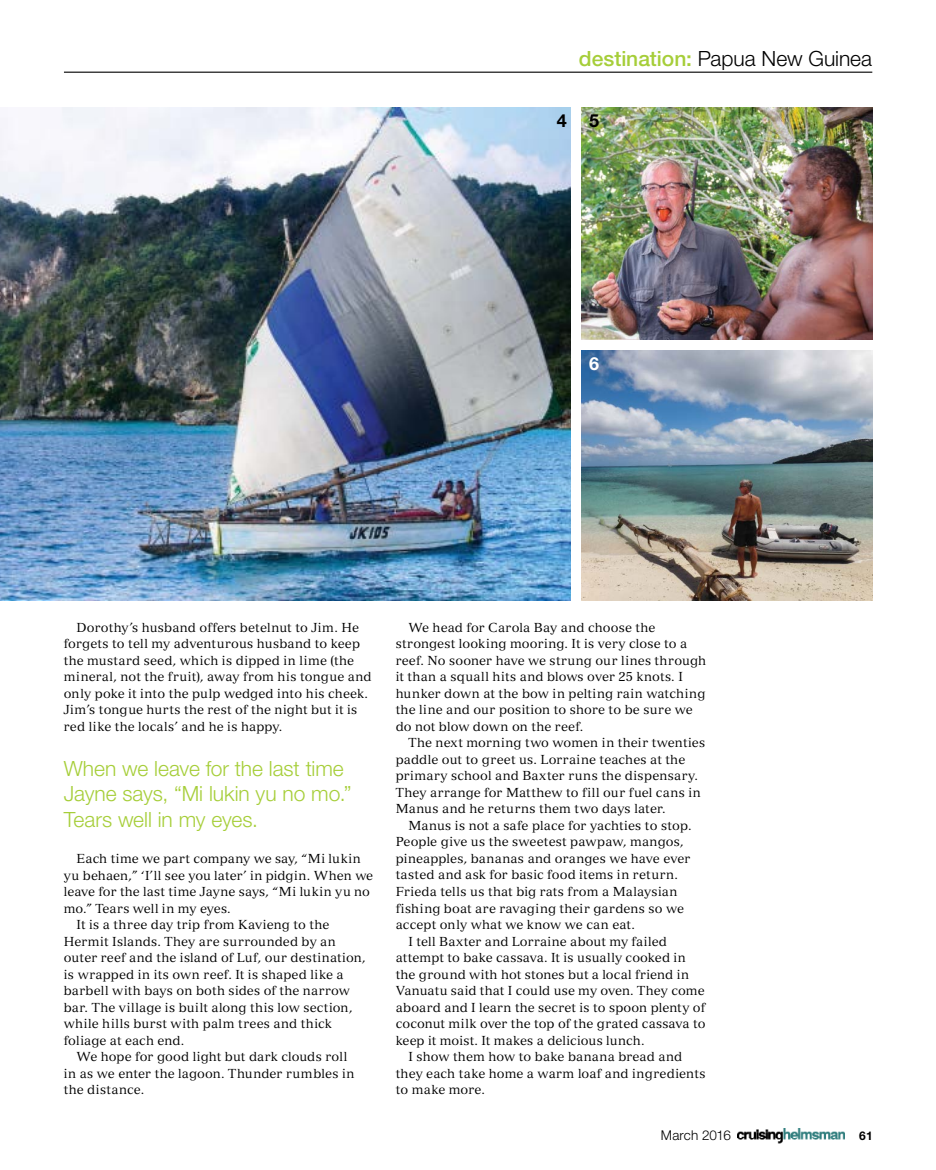
<style>
.page{position:relative;width:936px;height:1170px;background:#fff}
.page>*{position:absolute;margin:0;border:0;box-sizing:border-box;transform-origin:0 0}
.t1{font:300 21px/25.5px "Helvetica Neue LT Std";letter-spacing:-.005em;color:#a6ce39}
.t2{font:300 21px "Helvetica Neue LT Std";color:#000}
.t3{font:700 18px "Helvetica Neue LT Std";color:#000}
.t4{font:700 18px "Helvetica Neue LT Std";color:#fff}
.t5{font:300 13.5px "Helvetica Neue LT Std";color:#000}
.t6{font:12.75px/16.5px "Versailles LT Std";letter-spacing:.015em;color:#000}
.t7{font:12.75px "Versailles LT Std";letter-spacing:.035em;color:#000}
.t8{font:700 12px "Helvetica Neue LT Std";color:#000}
.s1{font-weight:500;color:#a6ce39}
</style>
<div class="page">
<img style="left:737px;top:1128px;width:107px;height:15px">
<hr style="left:64px;top:72px;width:808px;height:1px;background:#000">
<img style="left:582px;top:350px;width:290px;height:250px">
<img style="left:582px;top:108px;width:290px;height:231px">
<img style="left:0;top:108px;width:570px;height:493px">
<h1 class="t2" style="left:579px;top:46px;width:295px"><span class="s1">destination:</span> Papua New Guinea</h1>
<h2 class="t3" style="left:556px;top:110px;width:44px">4 5</h2>
<h2 class="t4" style="left:589px;top:352px;width:12px">6</h2>
<p class="t6" style="left:64px;top:619px;width:309px;text-indent:13px">Dorothy’s husband offers betelnut to Jim. He forgets to tell my adventurous husband to keep the mustard seed, which is dipped in lime (the mineral, not the fruit), away from his tongue and only poke it into the pulp wedged into his cheek.<br>Jim’s tongue hurts the rest of the night but it is red like the locals’ and he is happy.</p>
<h1 class="t1" style="left:64px;top:755px;width:289px">When we leave for the last time<br>Jayne says, “Mi lukin yu no mo.”<br>Tears well in my eyes.</h1>
<p class="t6" style="left:77px;top:850px;width:286px">Each time we part company we say, “Mi lukin</p>
<p class="t6" style="left:64px;top:866px;width:311px">yu behaen,” ‘I’ll see you later’ in pidgin. When we</p>
<p class="t6" style="left:64px;top:883px;width:308px">leave for the last time Jayne says, “Mi lukin yu no</p>
<p class="t6" style="left:64px;top:899px;width:168px">mo.” Tears well in my eyes.</p>
<p class="t6" style="left:77px;top:916px;width:254px">It is a three day trip from Kavieng to the</p>
<p class="t6" style="left:64px;top:932px;width:273px">Hermit Islands. They are surrounded by an</p>
<p class="t6" style="left:64px;top:949px;width:303px">outer reef and the island of Luf, our destination,</p>
<p class="t6" style="left:64px;top:965px;width:281px">is wrapped in its own reef. It is shaped like a</p>
<p class="t6" style="left:64px;top:982px;width:288px">barbell with bays on both sides of the narrow</p>
<p class="t6" style="left:64px;top:998px;width:290px">bar. The village is built along this low section,</p>
<p class="t7" style="left:64px;top:1015px;width:269px">while hills burst with palm trees and thick</p>
<p class="t6" style="left:64px;top:1031px;width:122px">foliage at each end.</p>
<p class="t6" style="left:77px;top:1048px;width:272px">We hope for good light but dark clouds roll</p>
<p class="t6" style="left:64px;top:1064px;width:292px">in as we enter the lagoon. Thunder rumbles in</p>
<p class="t6" style="left:64px;top:1081px;width:82px">the distance.</p>
<p class="t6" style="left:395px;top:619px;width:312px;text-indent:13px">We head for Carola Bay and choose the strongest looking mooring. It is very close to a reef. No sooner have we strung our lines through it than a squall hits and blows over 25 knots. I hunker down at the bow in pelting rain watching the line and our position to shore to be sure we do not blow down on the reef.</p>
<p class="t6" style="left:395px;top:734px;width:311px;text-indent:13px">The next morning two women in their twenties paddle out to greet us. Lorraine teaches at the primary school and Baxter runs the dispensary.<br>They arrange for Matthew to fill our fuel cans in Manus and he returns them two days later.</p>
<p class="t6" style="left:408px;top:817px;width:285px">Manus is not a safe place for yachties to stop.</p>
<p class="t6" style="left:395px;top:833px;width:289px">People give us the sweetest pawpaw, mangos,</p>
<p class="t6" style="left:395px;top:850px;width:296px">pineapples, bananas and oranges we have ever</p>
<p class="t6" style="left:395px;top:866px;width:284px">tasted and ask for basic food items in return.</p>
<p class="t6" style="left:395px;top:883px;width:283px">Frieda tells us that big rats from a Malaysian</p>
<p class="t6" style="left:395px;top:899px;width:290px">fishing boat are ravaging their gardens so we</p>
<p class="t6" style="left:395px;top:916px;width:241px">accept only what we know we can eat.</p>
<p class="t6" style="left:408px;top:932px;width:260px">I tell Baxter and Lorraine about my failed</p>
<p class="t6" style="left:395px;top:949px;width:292px">attempt to bake cassava. It is usually cooked in</p>
<p class="t6" style="left:395px;top:965px;width:295px">the ground with hot stones but a local friend in</p>
<p class="t6" style="left:395px;top:982px;width:310px">Vanuatu said that I could use my oven. They come</p>
<p class="t6" style="left:395px;top:998px;width:311px">aboard and I learn the secret is to spoon plenty of</p>
<p class="t6" style="left:395px;top:1015px;width:311px">coconut milk over the top of the grated cassava to</p>
<p class="t6" style="left:395px;top:1031px;width:250px">keep it moist. It makes a delicious lunch.</p>
<p class="t6" style="left:408px;top:1048px;width:275px">I show them how to bake banana bread and</p>
<p class="t6" style="left:395px;top:1064px;width:311px">they each take home a warm loaf and ingredients</p>
<p class="t6" style="left:395px;top:1081px;width:91px">to make more.</p>
<p class="t5" style="left:661px;top:1126px;width:71px">March 2016</p>
<p class="t8" style="left:859px;top:1127px;width:15px">61</p>
</div>
